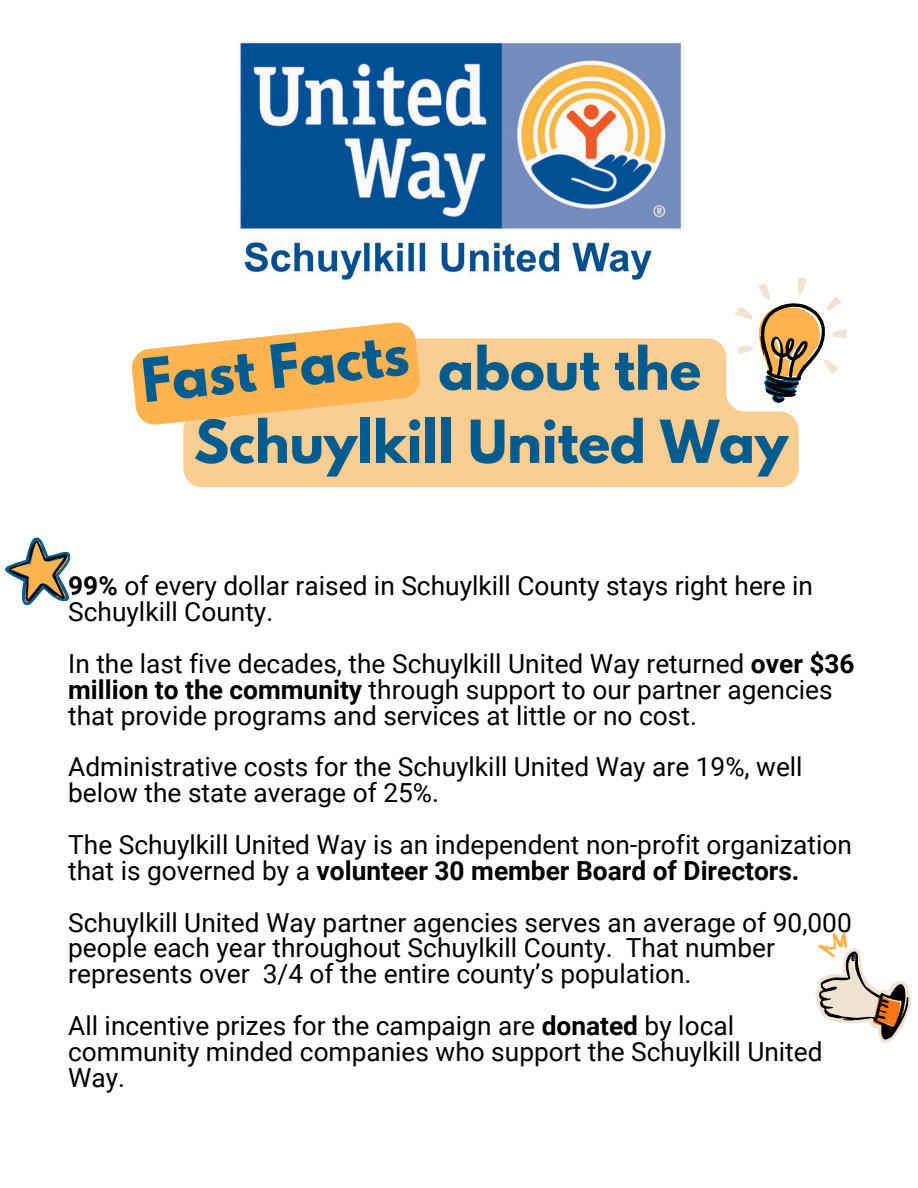
<style>
.page{position:relative;width:918px;height:1188px;background:#fff}
.page>*{position:absolute;margin:0;border:0;box-sizing:border-box;transform-origin:0 0}
.t1{font:700 53.25px "League Spartan";color:#005c8c}
.t2{font:700 52.5px/73.2px "League Spartan";color:#005c8c}
.t3{font:26.25px/25.8px "Roboto";color:#000}
.s1{font-weight:700}
</style>
<div class="page">
<img style="left:240px;top:42px;width:442px;height:239px">
<svg style="left:735px;top:278px;width:112px;height:103px"></svg>
<svg style="left:5px;top:537px;width:66px;height:69px"></svg>
<svg style="left:815px;top:932px;width:96px;height:111px"></svg>
<svg style="left:183px;top:338px;width:616px;height:149px;background:#f5cb95"></svg>
<svg style="left:131px;top:322px;width:291px;height:105px;background:#fec275"></svg>
<p class="t1" style="left:139px;top:355px;width:270px;rotate:-6deg">Fast Facts</p>
<p class="t2" style="left:194px;top:339px;width:596px;text-indent:244px">about the<br>Schuylkill United Way</p>
<p class="t3" style="left:68px;top:573px;width:746px"><span class="s1">99%</span> of every dollar raised in Schuylkill County stays right here in<br>Schuylkill County.</p>
<h1 class="t3" style="left:68px;top:651px;width:788px">In the last five decades, the Schuylkill United Way returned <span class="s1">over $36 million to the community</span> through support to our partner agencies that provide programs and services at little or no cost.</h1>
<h1 class="t3" style="left:68px;top:754px;width:736px">Administrative costs for the Schuylkill United Way are 19%, well below the state average of 25%.</h1>
<p class="t3" style="left:68px;top:832px;width:785px">The Schuylkill United Way is an independent non-profit organization that is governed by a <span class="s1">volunteer 30 member Board of Directors.</span></p>
<p class="t3" style="left:68px;top:910px;width:785px">Schuylkill United Way partner agencies serves an average of 90,000 people each year throughout Schuylkill County. That number represents over 3/4 of the entire county’s population.</p>
<p class="t3" style="left:68px;top:1013px;width:756px">All incentive prizes for the campaign are <span class="s1">donated</span> by local community minded companies who support the Schuylkill United<br>Way.</p>
</div>
